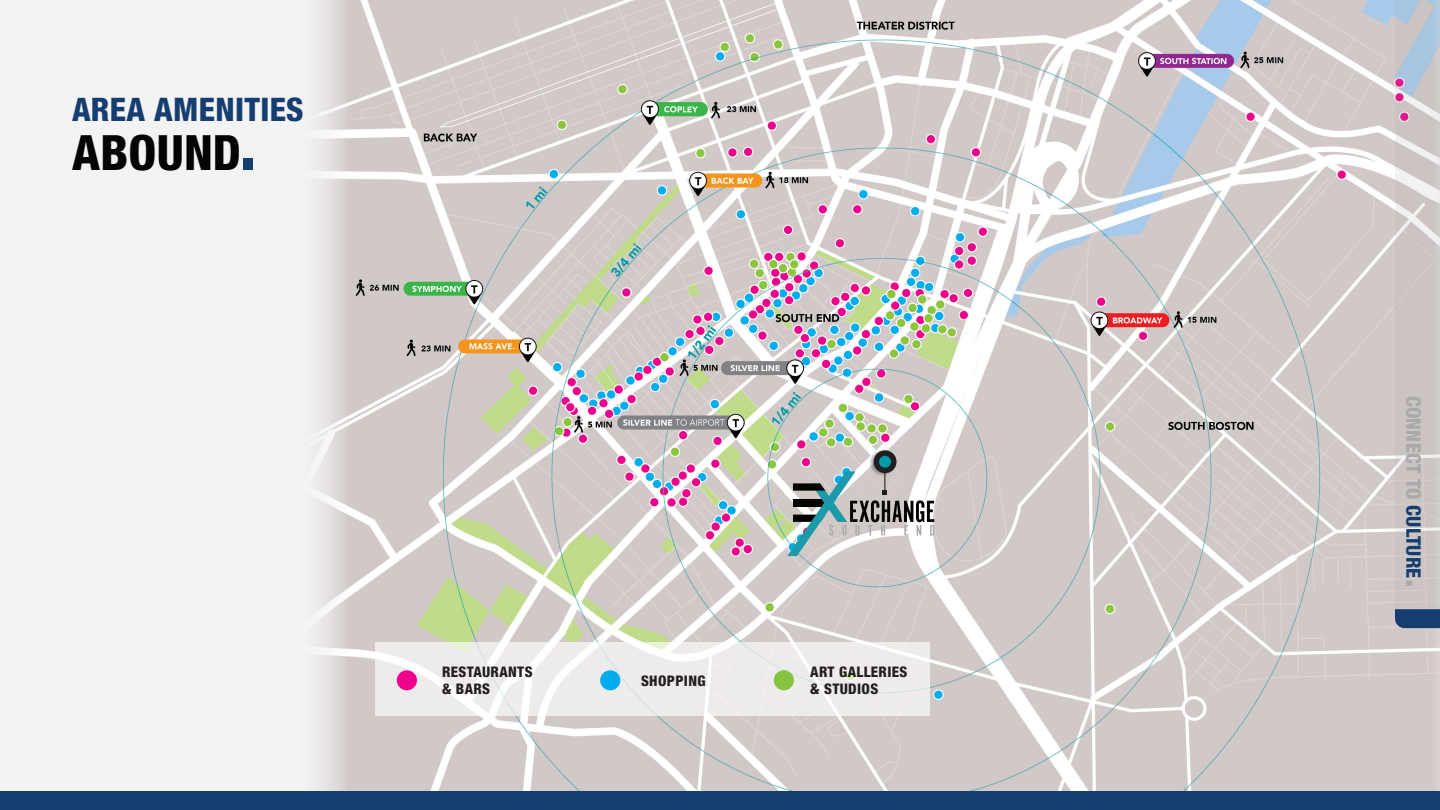
<style>
.page{position:relative;width:1440px;height:810px;background:#f3f3f3}
.page>*{position:absolute;margin:0;border:0;box-sizing:border-box;transform-origin:0 0}
.t1{font:800 condensed 48.75px "Helvetica Neue LT Std";letter-spacing:.005em;color:#040503}
.t2{font:800 condensed 32.5px "Helvetica Neue LT Std";letter-spacing:.01em;color:#163d6f}
.t3{font:800 condensed 20px "Helvetica Neue LT Std";letter-spacing:.01em;color:#aaa9aa}
.t4{font:800 condensed 14.62px/17.5px "Helvetica Neue LT Std";letter-spacing:.025em;color:#231f20}
.s1{font-size:61.25px;color:#163d6f}
.s2{color:#163d6f}
.s3{font-size:32.5px}
</style>
<div class="page">
<img style="left:320px;top:0;width:1120px;height:791px">
<svg style="left:787px;top:469px;width:147px;height:87px"></svg>
<div style="left:869px;top:449px;width:28px;height:28px;background:#231f20;opacity:.35"></div>
<div style="left:874px;top:450px;width:23px;height:23px;background:#231f20;border-radius:50%"></div>
<div style="left:879px;top:456px;width:12px;height:12px;background:#0099a9;border-radius:50%"></div>
<svg style="left:1395px;top:0;width:45px;height:609px;background:#cbc7c8"></svg>
<svg style="left:1395px;top:609px;width:45px;height:19px"></svg>
<svg style="left:376px;top:642px;width:554px;height:74px"></svg>
<div style="left:397px;top:670px;width:20px;height:20px;background:#ed028c;border-radius:50%"></div>
<div style="left:600px;top:670px;width:20px;height:20px;background:#00aeef;border-radius:50%"></div>
<div style="left:774px;top:670px;width:20px;height:20px;background:#84c440;border-radius:50%"></div>
<div style="left:0;top:791px;width:1440px;height:19px;background:#163d6f"></div>
<p class="t2" style="left:72px;top:89px;width:233px">AREA AMENITIES</p>
<p class="t1" style="left:72px;top:122px;width:186px">ABOUND<span class="s1">.</span></p>
<p class="t4" style="left:442px;top:663px;width:92px">RESTAURANTS &amp; BARS</p>
<p class="t4" style="left:641px;top:671px;width:66px">SHOPPING</p>
<p class="t4" style="left:810px;top:663px;width:99px">ART GALLERIES &amp; STUDIOS</p>
<p class="t3" style="left:1426px;top:396px;width:193px;rotate:90deg">CONNECT TO <span class="s2">CULTURE</span><span class="s3">.</span></p>
</div>
